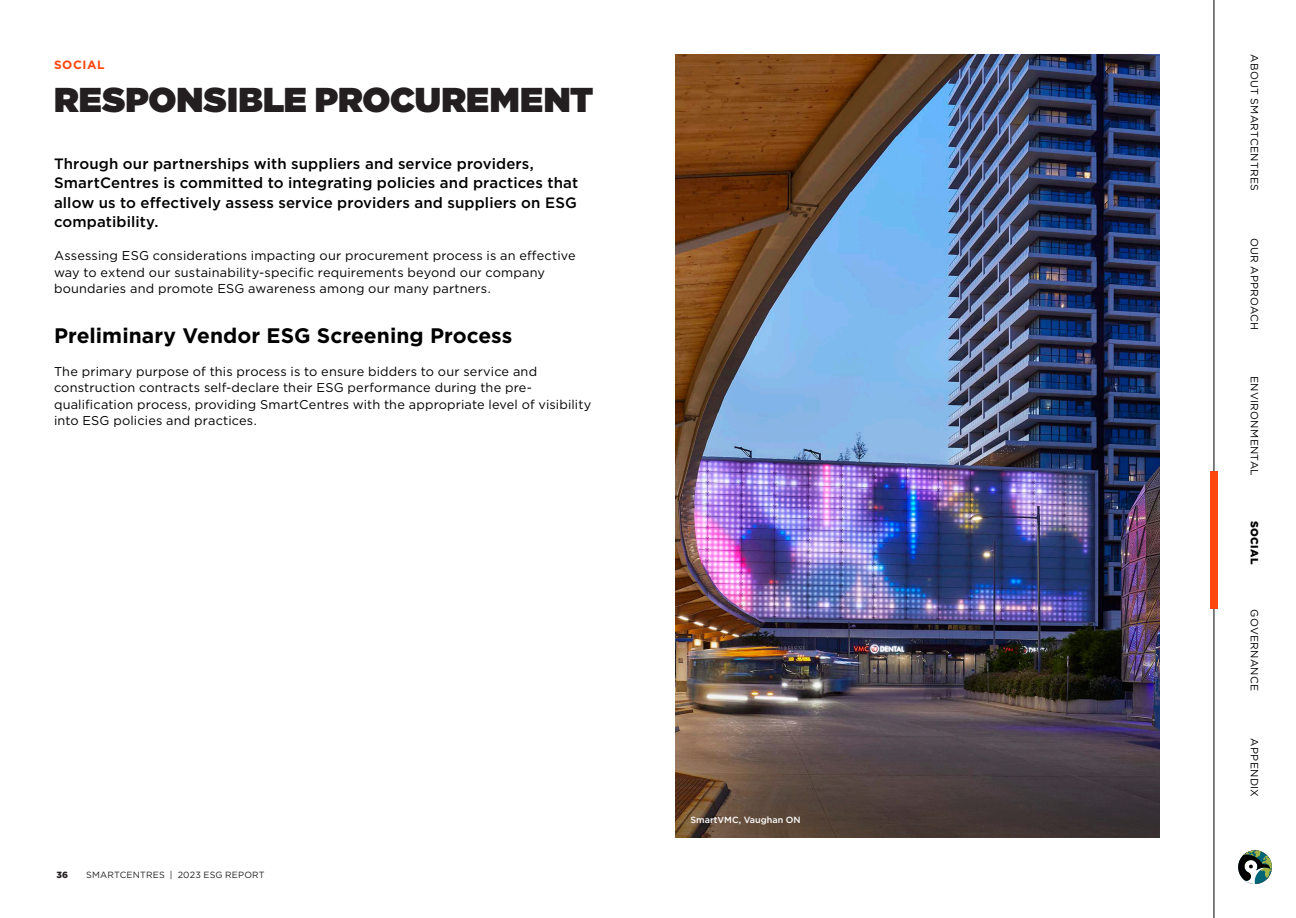
<style>
.page{position:relative;width:1296px;height:918px;background:#fff}
.page>*{position:absolute;margin:0;border:0;box-sizing:border-box;transform-origin:0 0}
.H2__align_left{font:900 34.5px "Gotham";letter-spacing:.01em;color:#231f20}
.Body_Text__align_left{font:700 21px "Gotham";color:#000001}
.Body_Text__align_left-2{font:500 15px/19.5px "Gotham";letter-spacing:.01em;color:#000001}
.Body_Text__align_left-3{font:12.75px/16.5px "Gotham";letter-spacing:.015em;color:#000001}
.t1{font:700 12px "Gotham";letter-spacing:.05em;color:#ff460f}
.t2{font:10.5px "Gotham";letter-spacing:.03em;color:#000001}
.t3{font:900 10.5px "Gotham";letter-spacing:.025em;color:#000001}
.t4{font:9px "Gotham";letter-spacing:.02em;color:#231f20}
.t5{font:500 9px "Gotham";color:#fff}
.t6{font:900 9px "Gotham";color:#231f20}
</style>
<div class="page">
<hr style="left:1214px;top:0;width:1px;height:918px;background:#000001">
<svg style="left:1238px;top:850px;width:34px;height:34px"></svg>
<img style="left:675px;top:54px;width:485px;height:644px">
<svg style="left:675px;top:698px;width:485px;height:140px"></svg>
<div style="left:1211px;top:472px;width:7px;height:137px;background:#ff460f"></div>
<p class="t1" style="left:54px;top:57px;width:52px">SOCIAL</p>
<p class="H2__align_left" style="left:54px;top:75px;width:541px">RESPONSIBLE PROCUREMENT</p>
<p class="Body_Text__align_left-2" style="left:54px;top:153px;width:526px">Through our partnerships with suppliers and service providers, SmartCentres is committed to integrating policies and practices that allow us to effectively assess service providers and suppliers on ESG compatibility.</p>
<p class="Body_Text__align_left-3" style="left:54px;top:247px;width:523px">Assessing ESG considerations impacting our procurement process is an effective way to extend our sustainability-specific requirements beyond our company boundaries and promote ESG awareness among our many partners.</p>
<p class="Body_Text__align_left" style="left:54px;top:321px;width:460px">Preliminary Vendor ESG Screening Process</p>
<p class="Body_Text__align_left-3" style="left:54px;top:363px;width:539px">The primary purpose of this process is to ensure bidders to our service and construction contracts self-declare their ESG performance during the pre&shy;qualification process, providing SmartCentres with the appropriate level of visibility into ESG policies and practices.</p>
<p class="t6" style="left:56px;top:868px;width:13px">36</p>
<p class="t4" style="left:86px;top:869px;width:180px">SMARTCENTRES | 2023 ESG REPORT</p>
<p class="t5" style="left:690px;top:814px;width:112px">SmartVMC, Vaughan ON</p>
<p class="t2" style="left:1261px;top:54px;width:138px;rotate:90deg">ABOUT SMARTCENTRES</p>
<p class="t2" style="left:1261px;top:238px;width:94px;rotate:90deg">OUR APPROACH</p>
<p class="t2" style="left:1261px;top:376px;width:102px;rotate:90deg">ENVIRONMENTAL</p>
<p class="t3" style="left:1262px;top:521px;width:44px;rotate:90deg">SOCIAL</p>
<p class="t2" style="left:1261px;top:609px;width:83px;rotate:90deg">GOVERNANCE</p>
<p class="t2" style="left:1261px;top:738px;width:60px;rotate:90deg">APPENDIX</p>
</div>
